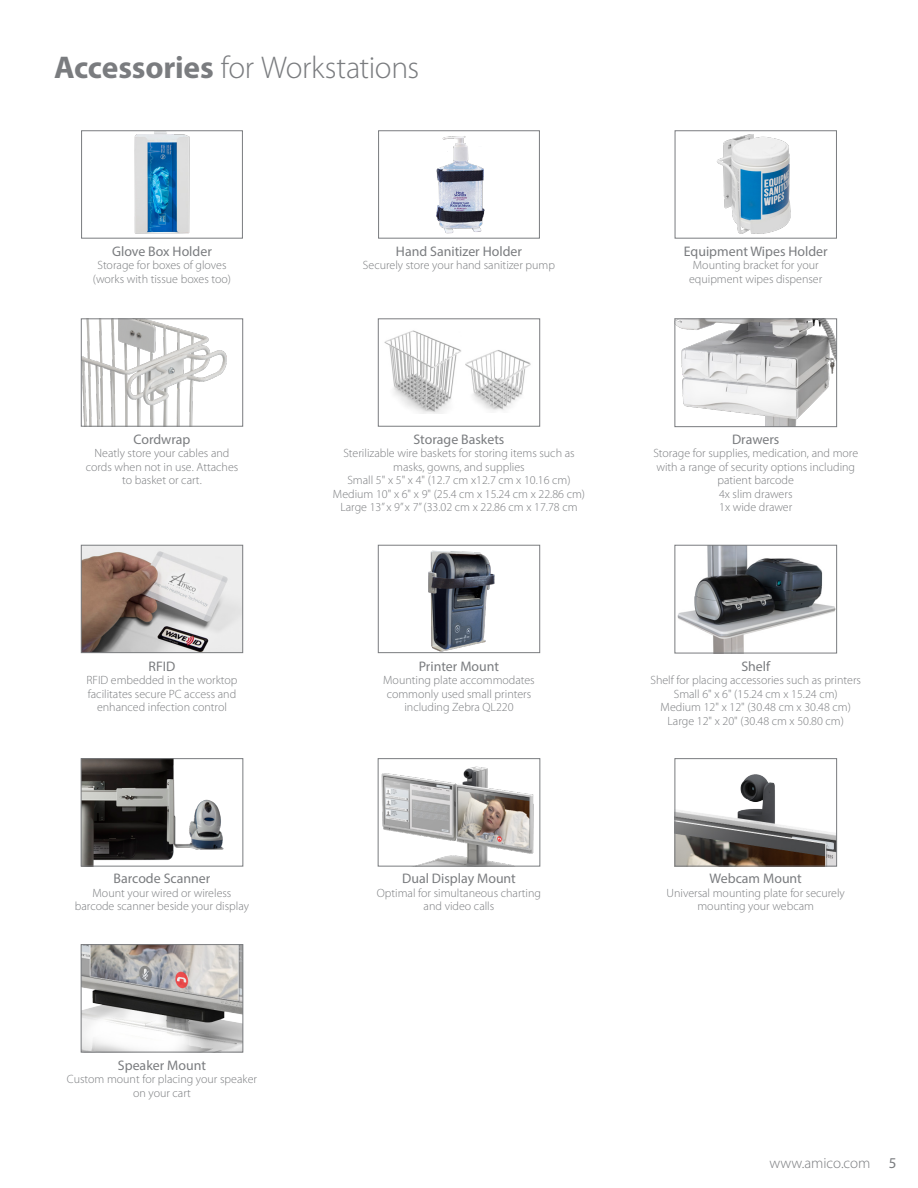
<style>
.page{position:relative;width:918px;height:1188px;background:#fff}
.page>*{position:absolute;margin:0;border:0;box-sizing:border-box;transform-origin:0 0}
.Heading{font:300 31.5px "Myriad Pro";letter-spacing:-.01em;color:#7a7c7f}
.t1{font:300 15px "Myriad Pro";color:#7a7c7f}
.Features_Heading{font:13.8px "Myriad Pro";color:#7a7c7f}
.features_box_text{font:300 12px/13.5px "Myriad Pro";color:#7a7c7f;text-align:center}
.s1{font-weight:700}
.s2{font-weight:400}
</style>
<div class="page">
<img style="left:134px;top:132px;width:56px;height:102px">
<div style="left:81px;top:130px;width:162px;height:108px;border:1px solid #7a7c7f"></div>
<img style="left:436px;top:136px;width:49px;height:98px">
<div style="left:378px;top:130px;width:162px;height:108px;border:1px solid #7a7c7f"></div>
<img style="left:716px;top:134px;width:75px;height:100px">
<div style="left:675px;top:130px;width:162px;height:108px;border:1px solid #7a7c7f"></div>
<img style="left:83px;top:760px;width:141px;height:105px">
<div style="left:81px;top:758px;width:162px;height:109px;border:1px solid #7a7c7f"></div>
<img style="left:677px;top:774px;width:158px;height:91px">
<div style="left:675px;top:758px;width:162px;height:109px;border:1px solid #7a7c7f"></div>
<img style="left:381px;top:766px;width:153px;height:99px">
<div style="left:378px;top:758px;width:162px;height:109px;border:1px solid #7a7c7f"></div>
<img style="left:83px;top:946px;width:158px;height:104px">
<div style="left:81px;top:944px;width:162px;height:108px;border:1px solid #7a7c7f"></div>
<img style="left:677px;top:547px;width:158px;height:104px">
<div style="left:675px;top:545px;width:162px;height:108px;border:1px solid #7a7c7f"></div>
<img style="left:677px;top:321px;width:158px;height:104px">
<div style="left:675px;top:319px;width:162px;height:108px;border:1px solid #7a7c7f"></div>
<img style="left:83px;top:547px;width:158px;height:104px">
<div style="left:81px;top:545px;width:162px;height:108px;border:1px solid #7a7c7f"></div>
<img style="left:83px;top:321px;width:144px;height:104px">
<div style="left:81px;top:319px;width:162px;height:108px;border:1px solid #7a7c7f"></div>
<img style="left:428px;top:550px;width:67px;height:101px">
<div style="left:378px;top:545px;width:162px;height:108px;border:1px solid #7a7c7f"></div>
<div style="left:378px;top:319px;width:162px;height:108px;border:1px solid #7a7c7f"></div>
<img style="left:465px;top:350px;width:66px;height:61px">
<img style="left:384px;top:330px;width:77px;height:84px">
<p class="Heading" style="left:54px;top:48px;width:367px"><span class="s1">Accessories</span> for Workstations</p>
<p class="Features_Heading" style="left:112px;top:242px;width:101px">Glove Box Holder</p>
<p class="features_box_text" style="left:97px;top:258px;width:131px">Storage for boxes of gloves</p>
<p class="features_box_text" style="left:93px;top:272px;width:140px">(works with tissue boxes too)</p>
<p class="Features_Heading" style="left:396px;top:242px;width:128px">Hand Sanitizer Holder</p>
<p class="features_box_text" style="left:363px;top:258px;width:194px">Securely store your hand sanitizer pump</p>
<p class="Features_Heading" style="left:684px;top:242px;width:145px">Equipment Wipes Holder</p>
<p class="features_box_text" style="left:689px;top:258px;width:135px">Mounting bracket for your equipment wipes dispenser</p>
<p class="Features_Heading" style="left:134px;top:431px;width:58px">Cordwrap</p>
<p class="features_box_text" style="left:86px;top:446px;width:154px">Neatly store your cables and cords when not in use. Attaches to basket or cart.</p>
<p class="Features_Heading" style="left:414px;top:431px;width:92px">Storage Baskets</p>
<p class="features_box_text" style="left:343px;top:446px;width:233px">Sterilizable wire baskets for storing items such as masks, gowns, and supplies</p>
<p class="features_box_text" style="left:347px;top:473px;width:225px">Small 5" x 5" x 4" (12.7 cm x12.7 cm x 10.16 cm)</p>
<p class="features_box_text" style="left:333px;top:487px;width:254px">Medium 10" x 6" x 9" (25.4 cm x 15.24 cm x 22.86 cm)</p>
<p class="features_box_text" style="left:340px;top:500px;width:239px">Large 13” x 9” x 7” (33.02 cm x 22.86 cm x 17.78 cm</p>
<p class="Features_Heading" style="left:732px;top:431px;width:49px">Drawers</p>
<p class="features_box_text" style="left:653px;top:446px;width:206px">Storage for supplies, medication, and more with a range of security options including patient barcode</p>
<p class="features_box_text" style="left:719px;top:487px;width:75px">4x slim drawers</p>
<p class="features_box_text" style="left:719px;top:500px;width:75px">1x wide drawer</p>
<p class="Features_Heading" style="left:149px;top:657px;width:28px">RFID</p>
<p class="features_box_text" style="left:86px;top:673px;width:153px">RFID embedded in the worktop facilitates secure PC access and enhanced infection control</p>
<p class="Features_Heading" style="left:419px;top:657px;width:82px">Printer Mount</p>
<p class="features_box_text" style="left:383px;top:673px;width:153px">Mounting plate accommodates commonly used small printers including Zebra QL220</p>
<p class="Features_Heading" style="left:741px;top:657px;width:30px">Shelf</p>
<p class="features_box_text" style="left:650px;top:673px;width:212px">Shelf for placing accessories such as printers</p>
<p class="features_box_text" style="left:674px;top:687px;width:165px">Small 6" x 6" (15.24 cm x 15.24 cm)</p>
<p class="features_box_text" style="left:661px;top:700px;width:192px">Medium 12" x 12" (30.48 cm x 30.48 cm)</p>
<p class="features_box_text" style="left:668px;top:714px;width:178px">Large 12" x 20" (30.48 cm x 50.80 cm)</p>
<p class="Features_Heading" style="left:114px;top:870px;width:98px">Barcode Scanner</p>
<p class="features_box_text" style="left:93px;top:886px;width:140px">Mount your wired or wireless</p>
<p class="features_box_text" style="left:75px;top:900px;width:176px">barcode scanner beside your display</p>
<p class="Features_Heading" style="left:402px;top:870px;width:115px">Dual Display Mount</p>
<p class="features_box_text" style="left:377px;top:886px;width:166px">Optimal for simultaneous charting and video calls</p>
<p class="Features_Heading" style="left:710px;top:870px;width:94px">Webcam Mount</p>
<p class="features_box_text" style="left:667px;top:886px;width:180px">Universal mounting plate for securely mounting your webcam</p>
<p class="Features_Heading" style="left:118px;top:1057px;width:90px">Speaker Mount</p>
<p class="features_box_text" style="left:67px;top:1072px;width:192px">Custom mount for placing your speaker on your cart</p>
<p class="t1" style="left:770px;top:1154px;width:129px">www.amico.com <span class="s2">5</span></p>
</div>
